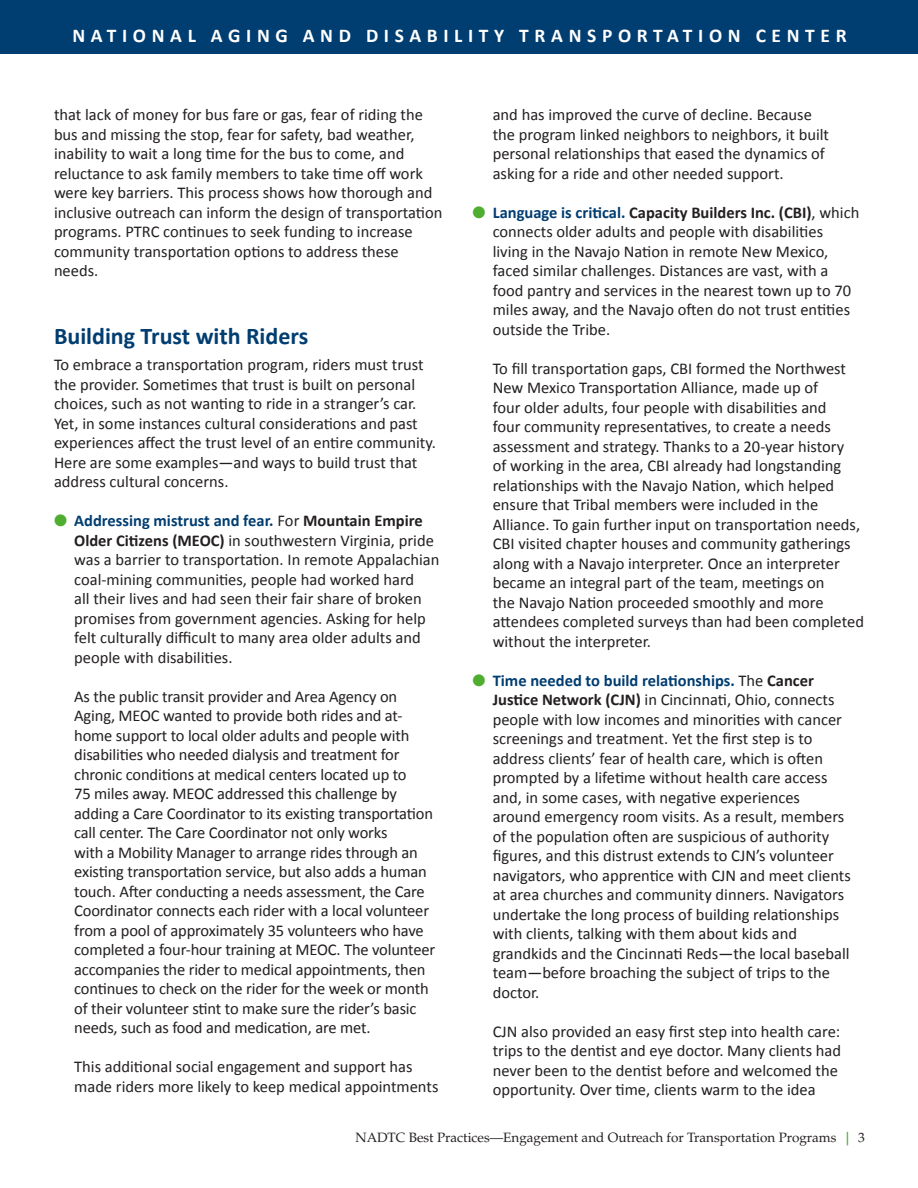
<style>
.page{position:relative;width:918px;height:1188px;background:#fff}
.page>*{position:absolute;margin:0;border:0;box-sizing:border-box;transform-origin:0 0}
.Subhead_Blue{font:700 24px "Calibri";color:#003d71}
.t1{font:700 19.5px "Calibri";letter-spacing:.29em;color:#fff}
.t2{font:16.5px/19.5px "Calibri";color:#231f20}
.t3{font:13.5px "Palatino LT Std";color:#231f20}
.s1{color:#4fad2f}
.s2{font-weight:700;color:#003d71}
.s3{font-weight:700}
.s4{font-weight:700;color:#4fad2f}
</style>
<div class="page">
<div style="left:1px;top:0;width:917px;height:54px;background:#003d71"></div>
<hr style="left:0;top:0;width:1px;height:54px;background:#003d71">
<p class="t1" style="left:72px;top:23px;width:776px">NATIONAL AGING AND DISABILITY TRANSPORTATION CENTER</p>
<p class="t2" style="left:54px;top:104px;width:390px">that lack of money for bus fare or gas, fear of riding the bus and missing the stop, fear for safety, bad weather, inability to wait a long time for the bus to come, and reluctance to ask family members to take time off work were key barriers. This process shows how thorough and inclusive outreach can inform the design of transportation programs. PTRC continues to seek funding to increase community transportation options to address these needs.</p>
<p class="Subhead_Blue" style="left:54px;top:321px;width:256px">Building Trust with Riders</p>
<p class="t2" style="left:54px;top:354px;width:384px">To embrace a transportation program, riders must trust the provider. Sometimes that trust is built on personal choices, such as not wanting to ride in a stranger’s car.<br>Yet, in some instances cultural considerations and past experiences affect the trust level of an entire community.<br>Here are some examples—and ways to build trust that address cultural concerns.</p>
<p class="t2" style="left:74px;top:510px;width:367px;text-indent:-20px"><span class="s1">●</span> <span class="s2">Addressing mistrust and fear.</span> For <span class="s3">Mountain Empire Older Citizens (MEOC)</span> in southwestern Virginia, pride was a barrier to transportation. In remote Appalachian coal-mining communities, people had worked hard<br>all their lives and had seen their fair share of broken promises from government agencies. Asking for help felt culturally difficult to many area older adults and people with disabilities.</p>
<p class="t2" style="left:74px;top:686px;width:363px">As the public transit provider and Area Agency on Aging, MEOC wanted to provide both rides and at&shy;home support to local older adults and people with disabilities who needed dialysis and treatment for chronic conditions at medical centers located up to<br>75 miles away. MEOC addressed this challenge by adding a Care Coordinator to its existing transportation call center. The Care Coordinator not only works<br>with a Mobility Manager to arrange rides through an existing transportation service, but also adds a human touch. After conducting a needs assessment, the Care Coordinator connects each rider with a local volunteer from a pool of approximately 35 volunteers who have completed a four-hour training at MEOC. The volunteer accompanies the rider to medical appointments, then continues to check on the rider for the week or month of their volunteer stint to make sure the rider’s basic needs, such as food and medication, are met.</p>
<p class="t2" style="left:74px;top:1056px;width:366px">This additional social engagement and support has made riders more likely to keep medical appointments</p>
<p class="t2" style="left:493px;top:104px;width:338px">and has improved the curve of decline. Because the program linked neighbors to neighbors, it built personal relationships that eased the dynamics of asking for a ride and other needed support.</p>
<p class="t2" style="left:493px;top:202px;width:368px;text-indent:-20px"><span class="s1">●</span> <span class="s2">Language is critical.</span> <span class="s3">Capacity Builders Inc. (CBI)</span>, which connects older adults and people with disabilities living in the Navajo Nation in remote New Mexico, faced similar challenges. Distances are vast, with a food pantry and services in the nearest town up to 70 miles away, and the Navajo often do not trust entities outside the Tribe.</p>
<p class="t2" style="left:493px;top:358px;width:373px">To fill transportation gaps, CBI formed the Northwest New Mexico Transportation Alliance, made up of<br>four older adults, four people with disabilities and<br>four community representatives, to create a needs assessment and strategy. Thanks to a 20-year history<br>of working in the area, CBI already had longstanding relationships with the Navajo Nation, which helped ensure that Tribal members were included in the Alliance. To gain further input on transportation needs, CBI visited chapter houses and community gatherings along with a Navajo interpreter. Once an interpreter became an integral part of the team, meetings on<br>the Navajo Nation proceeded smoothly and more attendees completed surveys than had been completed without the interpreter.</p>
<p class="t2" style="left:493px;top:670px;width:360px;text-indent:-20px"><span class="s1">●</span> <span class="s2">Time needed to build relationships.</span> The <span class="s3">Cancer Justice Network (CJN)</span> in Cincinnati, Ohio, connects people with low incomes and minorities with cancer screenings and treatment. Yet the first step is to address clients’ fear of health care, which is often prompted by a lifetime without health care access and, in some cases, with negative experiences around emergency room visits. As a result, members of the population often are suspicious of authority figures, and this distrust extends to CJN’s volunteer navigators, who apprentice with CJN and meet clients at area churches and community dinners. Navigators undertake the long process of building relationships with clients, talking with them about kids and grandkids and the Cincinnati Reds—the local baseball team—before broaching the subject of trips to the doctor.</p>
<p class="t2" style="left:493px;top:1021px;width:350px">CJN also provided an easy first step into health care: trips to the dentist and eye doctor. Many clients had never been to the dentist before and welcomed the opportunity. Over time, clients warm to the idea</p>
<p class="t3" style="left:355px;top:1130px;width:511px">NADTC Best Practices—Engagement and Outreach for Transportation Programs <span class="s4">|</span> 3</p>
</div>
